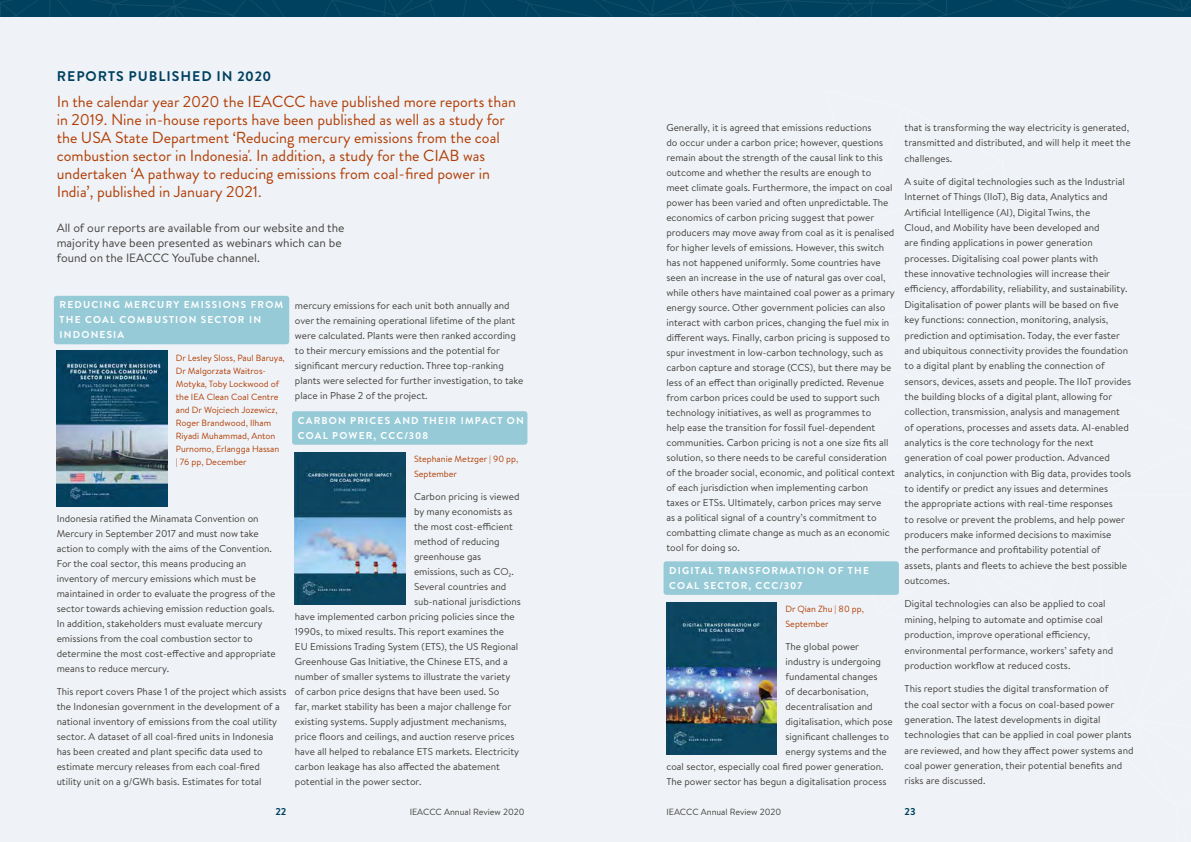
<style>
.page{position:relative;width:1191px;height:842px;background:#fff}
.page>*{position:absolute;margin:0;border:0;box-sizing:border-box;transform-origin:0 0}
.t1{font:16px/18px "Brandon Grotesque";color:#b23e06}
.t2{font:700 14px "Brandon Grotesque";letter-spacing:.07em;color:#00415f}
.t3{font:12px/15px "Brandon Text";color:#44403d}
.t4{font:10px/15px "Brandon Text";color:#44403d}
.t5{font:700 10px/15px "Brandon Grotesque";letter-spacing:.12em;color:#fff}
.t6{font:700 10px "Brandon Text";color:#00415f}
.t7{font:9px/13px "Brandon Text";color:#b23e06}
.t8{font:9px "Brandon Text";color:#44403d}
</style>
<div class="page">
<div style="left:596px;top:18px;width:595px;height:824px;background:#eff3f7"></div>
<div style="left:0;top:18px;width:596px;height:824px;background:#eff3f7"></div>
<svg style="left:0;top:0;width:1191px;height:17px;background:#01425f"></svg>
<div style="left:54px;top:296px;width:235px;height:48px;background:#97cad7;border-radius:3px"></div>
<img style="left:57px;top:351px;width:110px;height:156px">
<div style="left:292px;top:411px;width:235px;height:34px;background:#97cad7;border-radius:3px"></div>
<img style="left:295px;top:452px;width:110px;height:152px">
<div style="left:663px;top:561px;width:236px;height:34px;background:#97cad7;border-radius:3px"></div>
<img style="left:666px;top:603px;width:110px;height:152px">
<h2 class="t2" style="left:57px;top:66px;width:216px">REPORTS PUBLISHED IN 2020</h2>
<p class="t1" style="left:57px;top:92px;width:461px">In the calendar year 2020 the IEACCC have published more reports than in 2019. Nine in-house reports have been published as well as a study for the USA State Department ‘Reducing mercury emissions from the coal combustion sector in Indonesia'. In addition, a study for the CIAB was undertaken ‘A pathway to reducing emissions from coal-fired power in India’, published in January 2021.</p>
<p class="t3" style="left:57px;top:220px;width:289px">All of our reports are available from our website and the majority have been presented as webinars which can be found on the IEACCC YouTube channel.</p>
<p class="t5" style="left:60px;top:298px;width:225px">REDUCING MERCURY EMISSIONS FROM<br>THE COAL COMBUSTION SECTOR IN<br>INDONESIA</p>
<p class="t7" style="left:176px;top:351px;width:110px">Dr Lesley Sloss, Paul Baruya,<br>Dr Malgorzata Waitros-<br>Motyka, Toby Lockwood of the IEA Clean Coal Centre and Dr Wojciech Jozewicz,<br>Roger Brandwood, Ilham<br>Riyadi Muhammad, Anton<br>Purnomo, Erlangga Hassan<br>| 76 pp, December</p>
<p class="t4" style="left:57px;top:511px;width:221px">Indonesia ratified the Minamata Convention on Mercury in September 2017 and must now take action to comply with the aims of the Convention.<br>For the coal sector, this means producing an inventory of mercury emissions which must be maintained in order to evaluate the progress of the sector towards achieving emission reduction goals.<br>In addition, stakeholders must evaluate mercury emissions from the coal combustion sector to determine the most cost-effective and appropriate means to reduce mercury.</p>
<p class="t4" style="left:57px;top:684px;width:231px">This report covers Phase 1 of the project which assists the Indonesian government in the development of a national inventory of emissions from the coal utility sector. A dataset of all coal-fired units in Indonesia has been created and plant specific data used to estimate mercury releases from each coal‑fired utility unit on a g/GWh basis. Estimates for total</p>
<p class="t4" style="left:295px;top:298px;width:230px">mercury emissions for each unit both annually and over the remaining operational lifetime of the plant were calculated. Plants were then ranked according to their mercury emissions and the potential for significant mercury reduction. Three top-ranking plants were selected for further investigation, to take place in Phase 2 of the project.</p>
<p class="t5" style="left:298px;top:413px;width:227px">CARBON PRICES AND THEIR IMPACT ON<br>COAL POWER, CCC/308</p>
<p class="t7" style="left:414px;top:451px;width:106px;line-height:15px">Stephanie Metzger | 90 pp,<br>September</p>
<p class="t4" style="left:414px;top:488px;width:107px">Carbon pricing is viewed</p>
<p class="t4" style="left:414px;top:503px;width:100px">by many economists as</p>
<p class="t4" style="left:414px;top:518px;width:100px">the most cost-efficient</p>
<p class="t4" style="left:414px;top:533px;width:87px">method of reducing</p>
<p class="t4" style="left:414px;top:548px;width:69px">greenhouse gas</p>
<p class="t4" style="left:414px;top:563px;width:101px">emissions, such as CO₂.</p>
<p class="t4" style="left:414px;top:578px;width:94px">Several countries and</p>
<p class="t4" style="left:414px;top:593px;width:108px">sub-national jurisdictions</p>
<p class="t4" style="left:295px;top:608px;width:221px">have implemented carbon pricing policies since the</p>
<p class="t4" style="left:295px;top:623px;width:211px">1990s, to mixed results. This report examines the</p>
<p class="t4" style="left:295px;top:638px;width:225px">EU Emissions Trading System (ETS), the US Regional</p>
<p class="t4" style="left:295px;top:653px;width:214px">Greenhouse Gas Initiative, the Chinese ETS, and a</p>
<p class="t4" style="left:295px;top:668px;width:217px">number of smaller systems to illustrate the variety</p>
<p class="t4" style="left:295px;top:683px;width:206px">of carbon price designs that have been used. So</p>
<p class="t4" style="left:295px;top:698px;width:218px">far, market stability has been a major challenge for</p>
<p class="t4" style="left:295px;top:713px;width:213px">existing systems. Supply adjustment mechanisms,</p>
<p class="t4" style="left:295px;top:728px;width:221px">price floors and ceilings, and auction reserve prices</p>
<p class="t4" style="left:295px;top:743px;width:226px">have all helped to rebalance ETS markets. Electricity</p>
<p class="t4" style="left:295px;top:758px;width:206px">carbon leakage has also affected the abatement</p>
<p class="t4" style="left:295px;top:773px;width:128px">potential in the power sector.</p>
<p class="t4" style="left:666px;top:120px;width:230px">Generally, it is agreed that emissions reductions<br>do occur under a carbon price; however, questions remain about the strength of the causal link to this outcome and whether the results are enough to meet climate goals. Furthermore, the impact on coal power has been varied and often unpredictable. The economics of carbon pricing suggest that power producers may move away from coal as it is penalised for higher levels of emissions. However, this switch has not happened uniformly. Some countries have seen an increase in the use of natural gas over coal, while others have maintained coal power as a primary energy source. Other government policies can also interact with carbon prices, changing the fuel mix in different ways. Finally, carbon pricing is supposed to spur investment in low-carbon technology, such as carbon capture and storage (CCS), but there may be less of an effect than originally predicted. Revenue from carbon prices could be used to support such technology initiatives, as well as programmes to<br>help ease the transition for fossil fuel-dependent communities. Carbon pricing is not a one size fits all solution, so there needs to be careful consideration of the broader social, economic, and political context of each jurisdiction when implementing carbon<br>taxes or ETSs. Ultimately, carbon prices may serve<br>as a political signal of a country’s commitment to combatting climate change as much as an economic tool for doing so.</p>
<p class="t5" style="left:669px;top:563px;width:201px">DIGITAL TRANSFORMATION OF THE<br>COAL SECTOR, CCC/307</p>
<p class="t7" style="left:785px;top:601px;width:80px;line-height:15px">Dr Qian Zhu | 80 pp,<br>September</p>
<p class="t4" style="left:785px;top:639px;width:75px">The global power</p>
<p class="t4" style="left:785px;top:654px;width:97px">industry is undergoing</p>
<p class="t4" style="left:785px;top:669px;width:93px">fundamental changes</p>
<p class="t4" style="left:785px;top:684px;width:84px">of decarbonisation,</p>
<p class="t4" style="left:785px;top:699px;width:89px">decentralisation and</p>
<p class="t4" style="left:785px;top:714px;width:109px">digitalisation, which pose</p>
<p class="t4" style="left:785px;top:729px;width:105px">significant challenges to</p>
<p class="t4" style="left:785px;top:744px;width:103px">energy systems and the</p>
<p class="t4" style="left:666px;top:759px;width:219px">coal sector, especially coal fired power generation.</p>
<p class="t4" style="left:666px;top:774px;width:222px">The power sector has begun a digitalisation process</p>
<p class="t4" style="left:904px;top:120px;width:227px;line-height:15.3px">that is transforming the way electricity is generated, transmitted and distributed, and will help it meet the challenges.</p>
<p class="t4" style="left:904px;top:174px;width:228px;line-height:15.3px">A suite of digital technologies such as the Industrial Internet of Things (IIoT), Big data, Analytics and Artificial Intelligence (AI), Digital Twins, the<br>Cloud, and Mobility have been developed and<br>are finding applications in power generation processes. Digitalising coal power plants with<br>these innovative technologies will increase their efficiency, affordability, reliability, and sustainability.<br>Digitalisation of power plants will be based on five key functions: connection, monitoring, analysis, prediction and optimisation. Today, the ever faster and ubiquitous connectivity provides the foundation to a digital plant by enabling the connection of sensors, devices, assets and people. The IIoT provides the building blocks of a digital plant, allowing for collection, transmission, analysis and management of operations, processes and assets data. AI-enabled analytics is the core technology for the next generation of coal power production. Advanced analytics, in conjunction with Big data, provides tools to identify or predict any issues and determines<br>the appropriate actions with real-time responses<br>to resolve or prevent the problems, and help power producers make informed decisions to maximise<br>the performance and profitability potential of assets, plants and fleets to achieve the best possible outcomes.</p>
<p class="t4" style="left:904px;top:596px;width:210px;line-height:15.3px">Digital technologies can also be applied to coal mining, helping to automate and optimise coal production, improve operational efficiency, environmental performance, workers’ safety and production workflow at reduced costs.</p>
<p class="t4" style="left:904px;top:681px;width:230px;line-height:15.3px">This report studies the digital transformation of<br>the coal sector with a focus on coal-based power generation. The latest developments in digital technologies that can be applied in coal power plants are reviewed, and how they affect power systems and coal power generation, their potential benefits and risks are discussed.</p>
<p class="t6" style="left:275px;top:805px;width:13px">22</p>
<p class="t8" style="left:410px;top:805px;width:116px">IEACCC Annual Review 2020</p>
<p class="t8" style="left:666px;top:805px;width:116px">IEACCC Annual Review 2020</p>
<p class="t6" style="left:904px;top:805px;width:13px">23</p>
</div>
